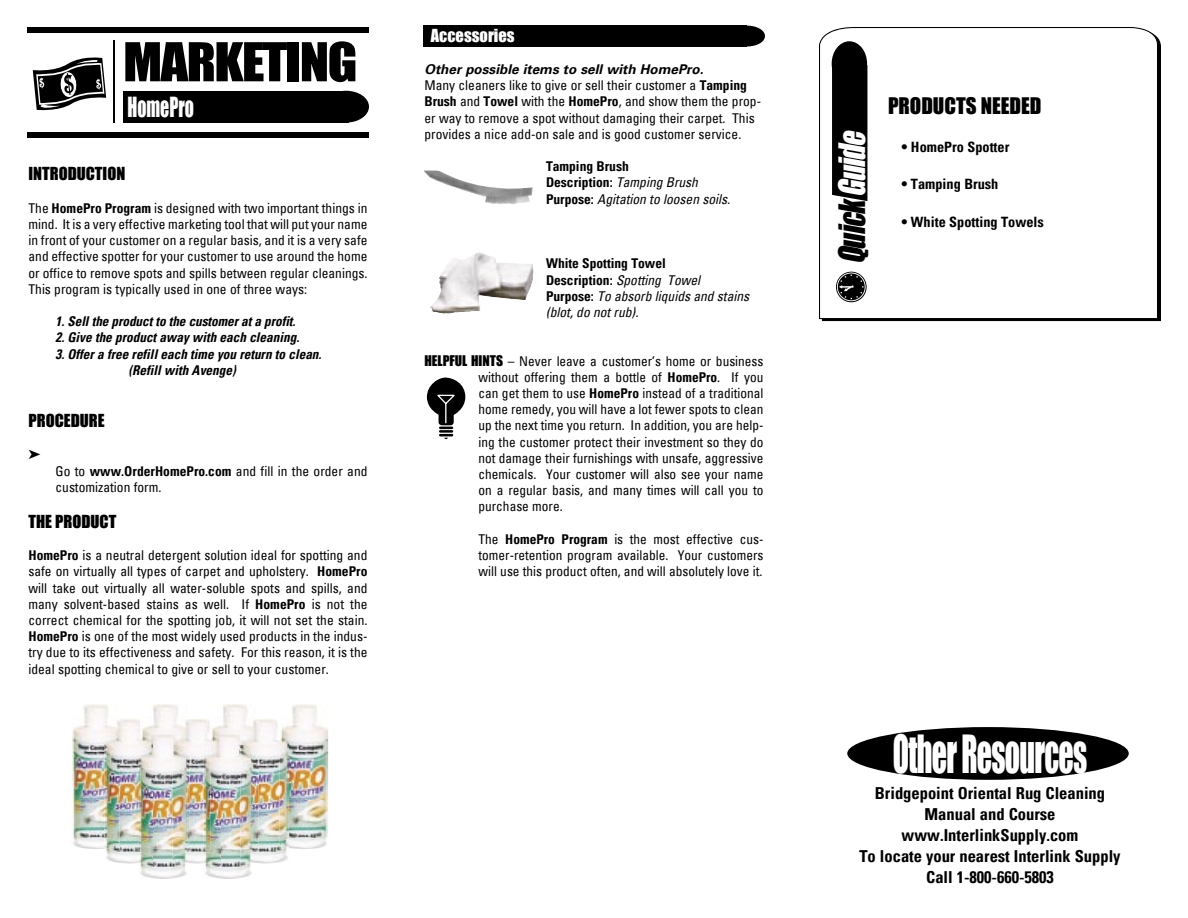
<style>
.page{position:relative;width:1188px;height:918px;background:#fff}
.page>*{position:absolute;margin:0;border:0;box-sizing:border-box;transform-origin:0 0}
.t1{font:49.5px "Impact";letter-spacing:-.03em;color:#000;scale:1.1 1}
.t2{font:48.3px "Impact";letter-spacing:-.025em;color:#fff;scale:.62 1}
.t3{font:italic 33.45px "Impact";color:#000;scale:.85 1}
.t4{font:25.5px "Impact";color:#fff;scale:.7 1}
.t5{font:21px "Impact";color:#000}
.t6{font:700 condensed 16.5px/21px "Univers";color:#000;text-align:center}
.t7{font:16.5px "Impact";color:#000}
.t8{font:16.5px "Impact";color:#fff}
.t9{font:700 condensed 14.25px "Univers";color:#000}
.t10{font:condensed 13.5px/16.2px "Univers";color:#000;text-align:justify}
.t11{font:italic condensed 13.5px/16.2px "Univers";color:#000}
.t12{font:italic 700 condensed 13.5px/16.2px "Univers";color:#000}
.s1{font-weight:700}
.s2{font-weight:700;font-style:italic;font-stretch:normal}
.s3{font-weight:700;font-style:normal}
.s4{font-family:"Impact";font-stretch:normal}
.s5{color:#fff}
</style>
<div class="page">
<div style="left:423px;top:26px;width:324px;height:21px;background:#000"></div>
<div style="left:729px;top:26px;width:36px;height:20px;background:#000;border-radius:50%"></div>
<svg style="left:33px;top:57px;width:73px;height:54px"></svg>
<hr style="left:113px;top:41px;width:2px;height:82px;background:#000">
<div style="left:123px;top:91px;width:225px;height:32px;background:#000"></div>
<div style="left:323px;top:91px;width:46px;height:32px;background:#000;border-radius:50%"></div>
<div style="left:27px;top:27px;width:342px;height:6px;background:#000"></div>
<div style="left:27px;top:132px;width:342px;height:6px;background:#000"></div>
<img style="left:153px;top:704px;width:25px;height:30px">
<img style="left:72px;top:704px;width:37px;height:133px">
<img style="left:73px;top:837px;width:31px;height:12px">
<img style="left:289px;top:704px;width:39px;height:133px">
<img style="left:289px;top:837px;width:38px;height:12px">
<img style="left:221px;top:704px;width:27px;height:30px">
<img style="left:259px;top:718px;width:28px;height:134px">
<img style="left:280px;top:718px;width:9px;height:131px">
<svg style="left:281px;top:839px;width:8px;height:9px"></svg>
<img style="left:240px;top:718px;width:19px;height:120px">
<img style="left:271px;top:852px;width:17px;height:11px">
<img style="left:189px;top:719px;width:21px;height:122px">
<img style="left:172px;top:718px;width:17px;height:123px">
<img style="left:211px;top:726px;width:10px;height:8px">
<img style="left:106px;top:719px;width:34px;height:133px">
<img style="left:141px;top:725px;width:12px;height:9px">
<img style="left:104px;top:718px;width:16px;height:131px">
<img style="left:106px;top:852px;width:33px;height:11px">
<img style="left:205px;top:849px;width:46px;height:18px">
<img style="left:221px;top:734px;width:19px;height:103px">
<img style="left:221px;top:837px;width:19px;height:12px">
<img style="left:240px;top:734px;width:12px;height:104px">
<svg style="left:229px;top:838px;width:42px;height:26px"></svg>
<img style="left:204px;top:734px;width:17px;height:129px">
<svg style="left:211px;top:839px;width:10px;height:9px"></svg>
<img style="left:205px;top:867px;width:47px;height:12px">
<img style="left:140px;top:849px;width:46px;height:18px">
<img style="left:153px;top:734px;width:19px;height:103px">
<img style="left:153px;top:837px;width:19px;height:12px">
<img style="left:172px;top:734px;width:15px;height:107px">
<svg style="left:160px;top:841px;width:44px;height:23px"></svg>
<img style="left:139px;top:734px;width:14px;height:129px">
<svg style="left:142px;top:838px;width:11px;height:10px"></svg>
<img style="left:140px;top:867px;width:47px;height:12px">
<svg style="left:819px;top:27px;width:339px;height:292px"></svg>
<div style="left:832px;top:69px;width:35px;height:132px;background:#000"></div>
<div style="left:832px;top:41px;width:35px;height:45px;background:#000;border-radius:50%"></div>
<svg style="left:836px;top:272px;width:31px;height:30px"></svg>
<svg style="left:837px;top:273px;width:29px;height:28px"></svg>
<div style="left:847px;top:727px;width:282px;height:53px;background:#000;border-radius:50%"></div>
<svg style="left:427px;top:378px;width:38px;height:61px"></svg>
<img style="left:479px;top:252px;width:36px;height:12px">
<img style="left:424px;top:170px;width:109px;height:35px">
<h1 class="t1" style="left:123px;top:23px;width:215px">MARKETING</h1>
<h3 class="t4" style="left:127px;top:87px;width:96px">HomePro</h3>
<p class="t7" style="left:29px;top:161px;width:98px">INTRODUCTION</p>
<p class="t10" style="left:29px;top:200px;width:341px">The <span class="s1">HomePro Program</span> is designed with two important things in mind. It is a very effective marketing tool that will put your name in front of your customer on a regular basis, and it is a very safe and effective spotter for your customer to use around the home or office to remove spots and spills between regular cleanings.<br>This program is typically used in one of three ways:</p>
<p class="t12" style="left:56px;top:313px;width:242px">1. Sell the product to the customer at a profit.</p>
<p class="t12" style="left:56px;top:330px;width:245px">2. Give the product away with each cleaning.</p>
<p class="t12" style="left:129px;top:346px;width:194px;text-indent:-73px">3. Offer a free refill each time you return to clean. (Refill with Avenge)</p>
<p class="t7" style="left:29px;top:408px;width:78px">PROCEDURE</p>
<p class="t10" style="left:56px;top:463px;width:314px">Go to <span class="s1">www.OrderHomePro.com</span> and fill in the order and customization form.</p>
<p class="t7" style="left:29px;top:509px;width:89px">THE PRODUCT</p>
<p class="t10" style="left:29px;top:547px;width:341px"><span class="s1">HomePro</span> is a neutral detergent solution ideal for spotting and safe on virtually all types of carpet and upholstery. <span class="s1">HomePro </span>will take out virtually all water-soluble spots and spills, and many solvent-based stains as well. If <span class="s1">HomePro</span> is not the correct chemical for the spotting job, it will not set the stain.<br><span class="s1">HomePro</span> is one of the most widely used products in the indus&shy;try due to its effectiveness and safety. For this reason, it is the ideal spotting chemical to give or sell to your customer.</p>
<p class="t8" style="left:431px;top:22px;width:85px">Accessories</p>
<p class="t10" style="left:425px;top:61px;width:338px;text-align:left"><span class="s2">Other possible items to sell with HomePro.<br></span>Many cleaners like to give or sell their customer a <span class="s1">Tamping Brush</span> and <span class="s1">Towel</span> with the <span class="s1">HomePro</span>, and show them the prop&shy;er way to remove a spot without damaging their carpet. This provides a nice add-on sale and is good customer service.</p>
<p class="t11" style="left:546px;top:158px;width:186px"><span class="s3">Tamping Brush<br>Description:</span> Tamping Brush<br><span class="s3">Purpose:</span> Agitation to loosen soils.</p>
<p class="t11" style="left:546px;top:255px;width:205px"><span class="s3">White Spotting Towel<br>Description:</span> Spotting Towel<br><span class="s3">Purpose:</span> To absorb liquids and stains (blot, do not rub).</p>
<p class="t10" style="left:479px;top:352px;width:287px;text-indent:-54px"><span class="s4">HELPFUL HINTS</span> – Never leave a customer’s home or business without offering them a bottle of <span class="s1">HomePro</span>. If you can get them to use <span class="s1">HomePro</span> instead of a traditional home remedy, you will have a lot fewer spots to clean up the next time you return. In addition, you are help&shy;ing the customer protect their investment so they do not damage their furnishings with unsafe, aggressive chemicals. Your customer will also see your name on a regular basis, and many times will call you to purchase more.</p>
<p class="t10" style="left:478px;top:531px;width:287px">The <span class="s1">HomePro Program</span> is the most effective cus&shy;tomer-retention program available. Your customers will use this product often, and will absolutely love it.</p>
<h3 class="t3" style="left:826px;top:264px;width:167px;rotate:-90deg">Quick<span class="s5">Guide</span></h3>
<h3 class="t5" style="left:888px;top:90px;width:155px">PRODUCTS NEEDED</h3>
<p class="t9" style="left:902px;top:138px;width:109px">• HomePro Spotter</p>
<p class="t9" style="left:902px;top:175px;width:98px">• Tamping Brush</p>
<p class="t9" style="left:902px;top:213px;width:144px">• White Spotting Towels</p>
<h2 class="t2" style="left:893px;top:716px;width:315px">Other Resources</h2>
<p class="t6" style="left:859px;top:783px;width:263px">Bridgepoint Oriental Rug Cleaning<br>Manual and Course www.InterlinkSupply.com<br>To locate your nearest Interlink Supply<br>Call 1-800-660-5803</p>
</div>
